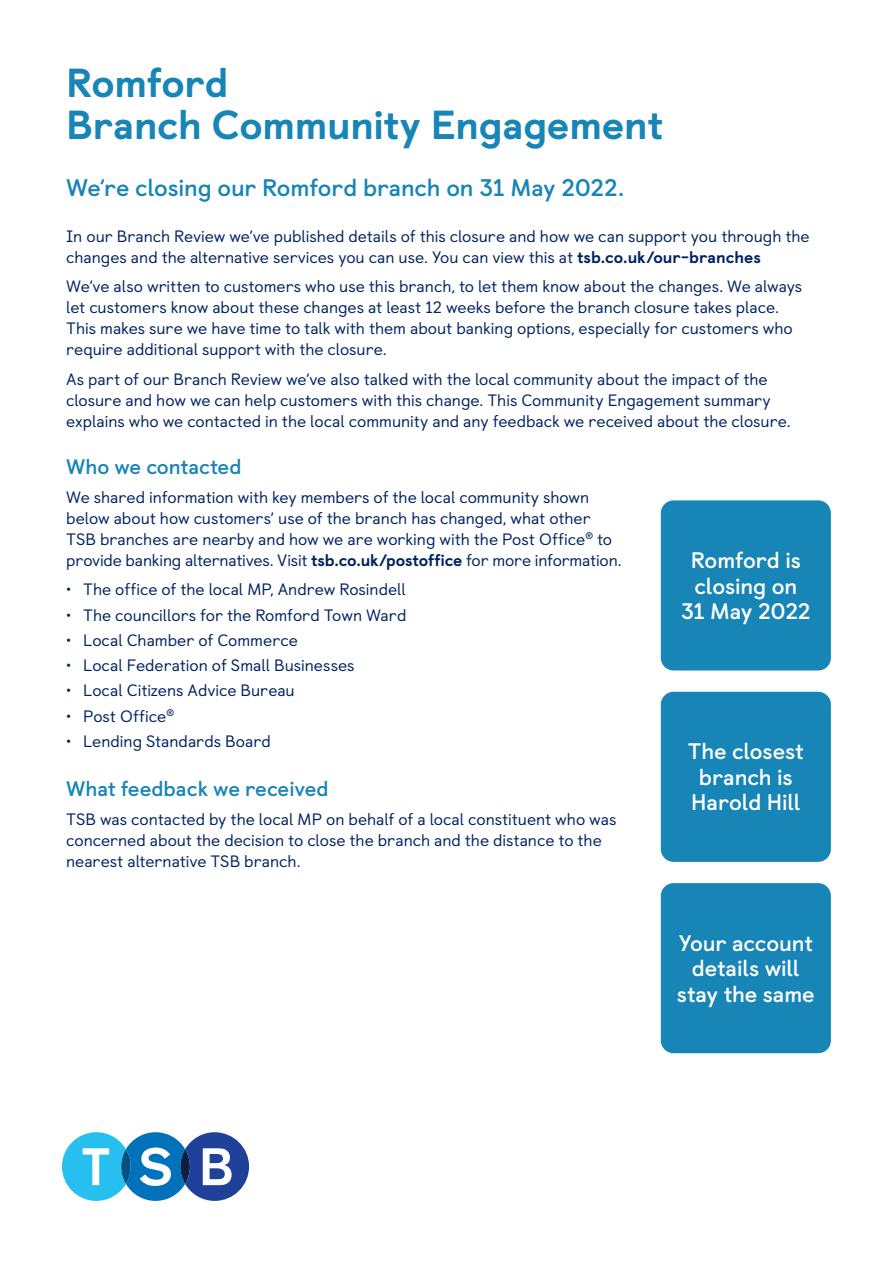
<style>
.page{position:relative;width:893px;height:1263px;background:#fff}
.page>*{position:absolute;margin:0;border:0;box-sizing:border-box;transform-origin:0 0}
.Page_Headline{font:800 40.5px/42px "TSB Castledown";letter-spacing:-.01em;color:#1885b7}
.X-Head{font:700 24px "TSB Castledown";letter-spacing:-.005em;color:#1885b7}
.PullOut_Header_15_17{font:700 22.5px/25.5px "TSB Castledown";letter-spacing:-.005em;color:#fff;text-align:center}
.Sub_Head_Bold_14_14{font:700 21px "TSB Castledown";color:#1885b7}
.Body_Copy_11_14{font:16.5px/21px "TSB Castledown";color:#002361}
.s1{font-weight:800}
</style>
<div class="page">
<div style="left:661px;top:500px;width:170px;height:170px;background:#1885b7;border-radius:13px"></div>
<div style="left:661px;top:692px;width:170px;height:170px;background:#1885b7;border-radius:13px"></div>
<div style="left:661px;top:883px;width:170px;height:170px;background:#1885b7;border-radius:13px"></div>
<svg style="left:62px;top:1132px;width:187px;height:69px"></svg>
<p class="Page_Headline" style="left:66px;top:63px;width:598px">Romford<br>Branch Community Engagement</p>
<p class="X-Head" style="left:66px;top:173px;width:559px">We’re closing our Romford branch on 31 May 2022.</p>
<p class="Body_Copy_11_14" style="left:66px;top:226px;width:745px">In our Branch Review we’ve published details of this closure and how we can support you through the changes and the alternative services you can use. You can view this at <span class="s1">tsb.co.uk/our-branches</span></p>
<p class="Body_Copy_11_14" style="left:66px;top:276px;width:737px">We’ve also written to customers who use this branch, to let them know about the changes. We always let customers know about these changes at least 12 weeks before the branch closure takes place.<br>This makes sure we have time to talk with them about banking options, especially for customers who require additional support with the closure.</p>
<p class="Body_Copy_11_14" style="left:66px;top:369px;width:726px">As part of our Branch Review we’ve also talked with the local community about the impact of the closure and how we can help customers with this change. This Community Engagement summary explains who we contacted in the local community and any feedback we received about the closure.</p>
<p class="Sub_Head_Bold_14_14" style="left:66px;top:454px;width:177px">Who we contacted</p>
<p class="Body_Copy_11_14" style="left:66px;top:487px;width:557px">We shared information with key members of the local community shown below about how customers’ use of the branch has changed, what other TSB branches are nearby and how we are working with the Post Office<sup>®</sup> to provide banking alternatives. Visit <span class="s1">tsb.co.uk/postoffice</span> for more information.</p>
<p class="Body_Copy_11_14" style="left:66px;top:579px;width:341px">• The office of the local MP, Andrew Rosindell</p>
<p class="Body_Copy_11_14" style="left:66px;top:604px;width:342px">• The councillors for the Romford Town Ward</p>
<p class="Body_Copy_11_14" style="left:66px;top:630px;width:233px">• Local Chamber of Commerce</p>
<p class="Body_Copy_11_14" style="left:66px;top:655px;width:290px">• Local Federation of Small Businesses</p>
<p class="Body_Copy_11_14" style="left:66px;top:680px;width:230px">• Local Citizens Advice Bureau</p>
<p class="Body_Copy_11_14" style="left:66px;top:705px;width:109px">• Post Office<sup>®</sup></p>
<p class="Body_Copy_11_14" style="left:66px;top:731px;width:206px">• Lending Standards Board</p>
<p class="Sub_Head_Bold_14_14" style="left:66px;top:776px;width:264px">What feedback we received</p>
<p class="Body_Copy_11_14" style="left:66px;top:809px;width:552px">TSB was contacted by the local MP on behalf of a local constituent who was concerned about the decision to close the branch and the distance to the nearest alternative TSB branch.</p>
<p class="PullOut_Header_15_17" style="left:681px;top:548px;width:131px">Romford is closing on<br>31 May 2022</p>
<p class="PullOut_Header_15_17" style="left:688px;top:739px;width:117px">The closest branch is<br>Harold Hill</p>
<p class="PullOut_Header_15_17" style="left:677px;top:930px;width:139px">Your account details will stay the same</p>
</div>
